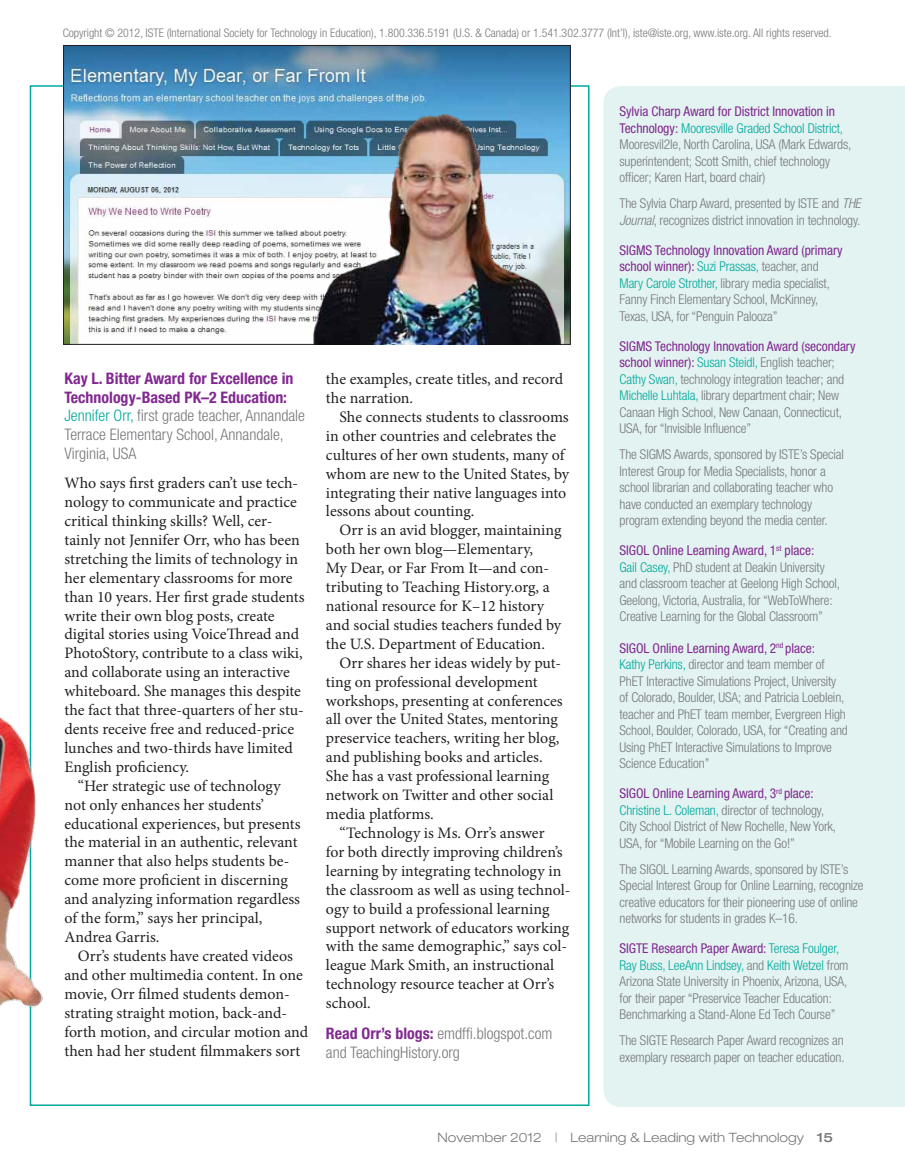
<style>
.page{position:relative;width:905px;height:1175px;background:#fff}
.page>*{position:absolute;margin:0;border:0;box-sizing:border-box;transform-origin:0 0}
.t1{font:15.9px/18.9px "Minion Pro";color:#231f20}
.t2{font:300 condensed 15.9px/18.9px "Helvetica Neue LT Std";color:#77787b}
.t3{font:300 condensed 13.5px/16.5px "Helvetica Neue LT Std";letter-spacing:-.01em;color:#77787b}
.t4{font:300 expanded 12.9px "Helvetica Neue LT Std";color:#77787b}
.t5{font:300 condensed 11.85px "Helvetica Neue LT Std";color:#77787b}
.s1{font-weight:700;color:#812990}
.s2{color:#00a99d}
.s3{font-weight:400;color:#812990}
.s4{font-style:italic}
.s5{font-weight:500}
</style>
<div class="page">
<div style="left:603px;top:86px;width:301px;height:1021px;background:#e3f3f1"></div>
<img style="left:65px;top:47px;width:503px;height:296px">
<img style="left:0;top:425px;width:61px;height:681px">
<img style="left:299px;top:99px;width:272px;height:245px">
<p class="t5" style="left:63px;top:26px;width:770px">Copyright © 2012, ISTE (International Society for Technology in Education), 1.800.336.5191 (U.S. &amp; Canada) or 1.541.302.3777 (Int’l), iste@iste.org, www.iste.org. All rights reserved.</p>
<p class="t2" style="left:64px;top:368px;width:242px"><span class="s1">Kay L. Bitter Award for Excellence in Technology-Based PK–2 Education:<br></span><span class="s2">Jennifer Orr,</span> first grade teacher, Annandale Terrace Elementary School, Annandale, Virginia, USA</p>
<p class="t1" style="left:64px;top:473px;width:235px">Who says first graders can’t use tech-</p>
<p class="t1" style="left:64px;top:492px;width:234px">nology to communicate and practice</p>
<p class="t1" style="left:64px;top:511px;width:209px">critical thinking skills? Well, cer-</p>
<p class="t1" style="left:64px;top:530px;width:237px">tainly not Jennifer Orr, who has been</p>
<p class="t1" style="left:64px;top:549px;width:235px">stretching the limits of technology in</p>
<p class="t1" style="left:64px;top:568px;width:230px">her elementary classrooms for more</p>
<p class="t1" style="left:64px;top:587px;width:241px">than 10 years. Her first grade students</p>
<p class="t1" style="left:64px;top:606px;width:211px">write their own blog posts, create</p>
<p class="t1" style="left:64px;top:625px;width:236px">digital stories using VoiceThread and</p>
<p class="t1" style="left:64px;top:644px;width:240px">PhotoStory, contribute to a class wiki,</p>
<p class="t1" style="left:64px;top:663px;width:227px">and collaborate using an interactive</p>
<p class="t1" style="left:64px;top:681px;width:238px">whiteboard. She manages this despite</p>
<p class="t1" style="left:64px;top:700px;width:241px">the fact that three-quarters of her stu-</p>
<p class="t1" style="left:64px;top:719px;width:231px">dents receive free and reduced-price</p>
<p class="t1" style="left:64px;top:738px;width:230px">lunches and two-thirds have limited</p>
<p class="t1" style="left:64px;top:757px;width:126px">English proficiency.</p>
<p class="t1" style="left:78px;top:776px;width:204px">“Her strategic use of technology</p>
<p class="t1" style="left:64px;top:795px;width:201px">not only enhances her students’</p>
<p class="t1" style="left:64px;top:814px;width:238px">educational experiences, but presents</p>
<p class="t1" style="left:64px;top:833px;width:234px">the material in an authentic, relevant</p>
<p class="t1" style="left:64px;top:852px;width:226px">manner that also helps students be-</p>
<p class="t1" style="left:64px;top:870px;width:225px">come more proficient in discerning</p>
<p class="t1" style="left:64px;top:889px;width:237px">and analyzing information regardless</p>
<p class="t1" style="left:64px;top:908px;width:199px">of the form,” says her principal,</p>
<p class="t1" style="left:64px;top:927px;width:96px">Andrea Garris.</p>
<p class="t1" style="left:78px;top:946px;width:216px">Orr’s students have created videos</p>
<p class="t1" style="left:64px;top:965px;width:240px">and other multimedia content. In one</p>
<p class="t1" style="left:64px;top:984px;width:227px">movie, Orr filmed students demon-</p>
<p class="t1" style="left:64px;top:1003px;width:224px">strating straight motion, back-and-</p>
<p class="t1" style="left:64px;top:1022px;width:245px">forth motion, and circular motion and</p>
<p class="t1" style="left:64px;top:1041px;width:237px">then had her student filmmakers sort</p>
<p class="t1" style="left:326px;top:369px;width:239px">the examples, create titles, and record the narration.</p>
<p class="t1" style="left:326px;top:407px;width:245px;text-indent:13px">She connects students to classrooms in other countries and celebrates the cultures of her own students, many of whom are new to the United States, by integrating their native languages into lessons about counting.</p>
<p class="t1" style="left:326px;top:521px;width:237px;text-indent:13px">Orr is an avid blogger, maintaining both her own blog—Elementary,<br>My Dear, or Far From It—and con&shy;tributing to Teaching History.org, a national resource for K–12 history and social studies teachers funded by the U.S. Department of Education.</p>
<p class="t1" style="left:326px;top:653px;width:238px;text-indent:13px">Orr shares her ideas widely by put&shy;ting on professional development workshops, presenting at conferences all over the United States, mentoring preservice teachers, writing her blog, and publishing books and articles.<br>She has a vast professional learning network on Twitter and other social media platforms.</p>
<p class="t1" style="left:326px;top:823px;width:246px;text-indent:13px">“Technology is Ms. Orr’s answer<br>for both directly improving children’s learning by integrating technology in the classroom as well as using technol&shy;ogy to build a professional learning support network of educators working with the same demographic,” says col&shy;league Mark Smith, an instructional technology resource teacher at Orr’s school.</p>
<p class="t2" style="left:326px;top:1023px;width:228px"><span class="s1">Read Orr’s blogs:</span> emdffi.blogspot.com and TeachingHistory.org</p>
<p class="t3" style="left:619px;top:103px;width:233px"><span class="s3">Sylvia Charp Award for District Innovation in Technology:</span> <span class="s2">Mooresville Graded School District, </span>Mooresvil2le, North Carolina, USA (Mark Edwards, superintendent; Scott Smith, chief technology officer; Karen Hart, board chair)</p>
<p class="t3" style="left:619px;top:195px;width:243px">The Sylvia Charp Award, presented by ISTE and <span class="s4">THE<br>Journal</span>, recognizes district innovation in technology.</p>
<p class="t3" style="left:619px;top:241px;width:225px"><span class="s3">SIGMS Technology Innovation Award (primary school winner):</span> <span class="s2">Suzi Prassas,</span> teacher, and <span class="s2">Mary Carole Strother,</span> library media specialist, Fanny Finch Elementary School, McKinney, Texas, USA, for “Penguin Palooza”</p>
<p class="t3" style="left:619px;top:337px;width:237px"><span class="s3">SIGMS Technology Innovation Award (secondary school winner):</span> <span class="s2">Susan Steidl,</span> English teacher; <span class="s2">Cathy Swan,</span> technology integration teacher; and <span class="s2">Michelle Luhtala,</span> library department chair; New Canaan High School, New Canaan, Connecticut, USA, for “Invisible Influence”</p>
<p class="t3" style="left:619px;top:446px;width:226px">The SIGMS Awards, sponsored by ISTE’s Special Interest Group for Media Specialists, honor a school librarian and collaborating teacher who have conducted an exemplary technology program extending beyond the media center.</p>
<p class="t3" style="left:619px;top:542px;width:222px"><span class="s3">SIGOL Online Learning Award, 1</span><sup>st</sup> <span class="s3">place:<br></span><span class="s2">Gail Casey,</span> PhD student at Deakin University and classroom teacher at Geelong High School, Geelong, Victoria, Australia, for “WebToWhere:<br>Creative Learning for the Global Classroom”</p>
<p class="t3" style="left:619px;top:639px;width:230px"><span class="s3">SIGOL Online Learning Award, 2</span><sup>nd</sup> <span class="s3">place:<br></span><span class="s2">Kathy Perkins,</span> director and team member of PhET Interactive Simulations Project, University of Colorado, Boulder, USA; and Patricia Loeblein, teacher and PhET team member, Evergreen High School, Boulder, Colorado, USA, for “Creating and Using PhET Interactive Simulations to Improve Science Education”</p>
<p class="t3" style="left:619px;top:785px;width:218px"><span class="s3">SIGOL Online Learning Award, 3</span><sup>rd</sup> <span class="s3">place:<br></span><span class="s2">Christine L. Coleman,</span> director of technology, City School District of New Rochelle, New York, USA, for “Mobile Learning on the Go!”</p>
<p class="t3" style="left:619px;top:860px;width:245px">The SIGOL Learning Awards, sponsored by ISTE’s Special Interest Group for Online Learning, recognize creative educators for their pioneering use of online networks for students in grades K–16.</p>
<p class="t3" style="left:619px;top:940px;width:230px"><span class="s3">SIGTE Research Paper Award:</span> <span class="s2">Teresa Foulger, Ray Buss, LeeAnn Lindsey,</span> and <span class="s2">Keith Wetzel</span> from Arizona State University in Phoenix, Arizona, USA, for their paper “Preservice Teacher Education:<br>Benchmarking a Stand-Alone Ed Tech Course”</p>
<p class="t3" style="left:619px;top:1032px;width:227px">The SIGTE Research Paper Award recognizes an exemplary research paper on teacher education.</p>
<p class="t4" style="left:437px;top:1129px;width:397px">November 2012 | Learning &amp; Leading with Technology <span class="s5">15</span></p>
</div>
